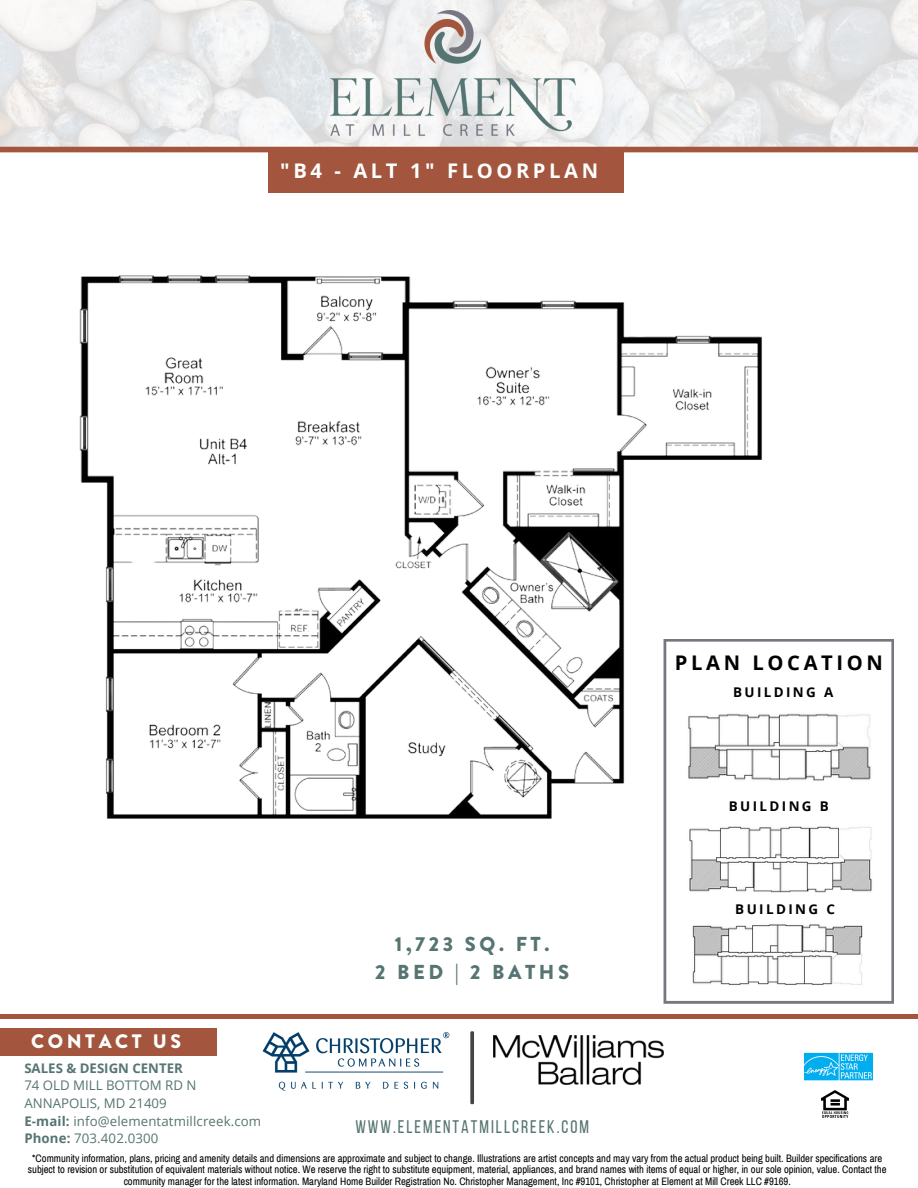
<style>
.page{position:relative;width:918px;height:1188px;background:#fff}
.page>*{position:absolute;margin:0;border:0;box-sizing:border-box;transform-origin:0 0}
.t1{font:900 68.85px "Brandon Grotesque";color:#000}
.t2{font:900 20.25px/28.2px "Brandon Grotesque";letter-spacing:.18em;color:#567572;text-align:center}
.t3{font:700 20.25px "Open Sans";letter-spacing:.18em;color:#fff}
.t4{font:700 20.25px "Open Sans";letter-spacing:.18em;color:#000}
.t5{font:900 19.5px "Brandon Grotesque";letter-spacing:.18em;color:#fff}
.t6{font:18.15px "Bebas Neue";letter-spacing:.11em;color:#567572}
.t7{font:700 13.35px "Open Sans";letter-spacing:.18em;color:#000}
.t8{font:13.2px/17.7px "Open Sans";letter-spacing:.01em;color:#567572}
.t9{font:700 13.2px "Open Sans";color:#567572}
.t10{font:10.5px/11.4px "Archivo Narrow";color:#000;text-align:center}
.s1{font-weight:700}
</style>
<div class="page">
<img style="left:0;top:0;width:918px;height:146px">
<img style="left:330px;top:11px;width:245px;height:125px">
<div style="left:0;top:147px;width:918px;height:5px;background:#a3563d"></div>
<div style="left:268px;top:152px;width:356px;height:41px;background:#a3563d"></div>
<svg style="left:664px;top:639px;width:230px;height:365px"></svg>
<img style="left:689px;top:920px;width:185px;height:70px">
<img style="left:686px;top:817px;width:193px;height:76px">
<img style="left:786px;top:710px;width:88px;height:73px">
<div style="left:0;top:1029px;width:217px;height:27px;background:#a3563d"></div>
<img style="left:804px;top:1052px;width:69px;height:28px">
<img style="left:262px;top:1032px;width:188px;height:59px">
<img style="left:822px;top:1091px;width:27px;height:27px">
<hr style="left:0;top:1014px;width:918px;height:4px;background:#a3563d">
<img style="left:494px;top:1035px;width:170px;height:50px">
<img style="left:79px;top:275px;width:707px;height:566px">
<h3 class="t3" style="left:280px;top:157px;width:319px">"B4 - ALT 1" FLOORPLAN</h3>
<p class="t5" style="left:31px;top:1027px;width:151px">CONTACT US</p>
<p class="t9" style="left:24px;top:1059px;width:160px">SALES &amp; DESIGN CENTER</p>
<p class="t8" style="left:24px;top:1076px;width:238px">74 OLD MILL BOTTOM RD N<br>ANNAPOLIS, MD 21409<br><span class="s1">E-mail:</span> info@elementatmillcreek.com<br><span class="s1">Phone:</span> 703.402.0300</p>
<p class="t2" style="left:375px;top:930px;width:196px">1,723 SQ. FT.<br>2 BED | 2 BATHS</p>
<h1 class="t1" style="left:466px;top:1011px;width:13px">|</h1>
<p class="t6" style="left:355px;top:1120px;width:235px">WWW.ELEMENTATMILLCREEK.COM</p>
<h1 class="t4" style="left:675px;top:648px;width:209px">PLAN LOCATION</h1>
<p class="t7" style="left:733px;top:683px;width:102px">BUILDING A</p>
<h1 class="t7" style="left:729px;top:797px;width:102px">BUILDING B</h1>
<p class="t7" style="left:735px;top:900px;width:101px">BUILDING C</p>
<p class="t10" style="left:28px;top:1153px;width:860px">*Community information, plans, pricing and amenity details and dimensions are approximate and subject to change. Illustrations are artist concepts and may vary from the actual product being built. Builder specifications are subject to revision or substitution of equivalent materials without notice. We reserve the right to substitute equipment, material, appliances, and brand names with items of equal or higher, in our sole opinion, value. Contact the community manager for the latest information. Maryland Home Builder Registration No. Christopher Management, Inc #9101, Christopher at Element at Mill Creek LLC #9169.</p>
</div>
